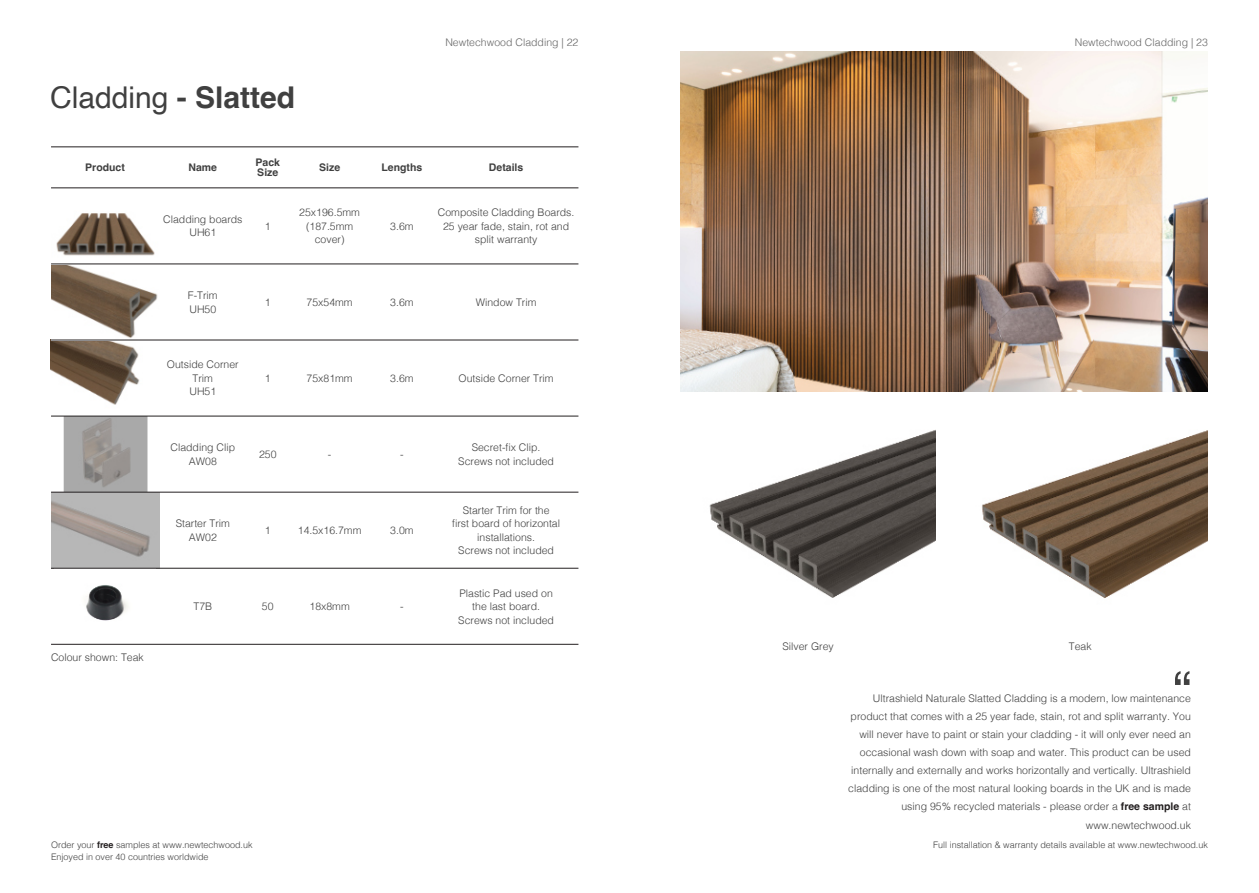
<style>
.page{position:relative;width:1259px;height:893px;background:#fff}
.page>*{position:absolute;margin:0;border:0;box-sizing:border-box;transform-origin:0 0}
.t1{font:54px "Helvetica";color:#404040}
.t2{font:30px "Helvetica";color:#404040}
.t3{font:300 10.5px/13.5px "Helvetica";color:#404040;text-align:center}
.t4{font:300 10.5px "Helvetica";color:#666}
.t5{font:700 10.5px/10.5px "Helvetica";color:#404040}
.t6{font:300 9px/12px "Helvetica";color:#404040}
.s1{font-weight:700}
.s2{font-weight:700;color:#231f20}
</style>
<div class="page">
<img style="left:63px;top:417px;width:84px;height:75px">
<img style="left:51px;top:493px;width:108px;height:75px">
<img style="left:54px;top:585px;width:102px;height:59px">
<img style="left:51px;top:341px;width:92px;height:75px">
<img style="left:51px;top:213px;width:108px;height:127px">
<hr style="left:51px;top:147px;width:527px;height:1px;background:#231f20">
<hr style="left:51px;top:188px;width:527px;height:1px;background:#231f20">
<hr style="left:51px;top:264px;width:527px;height:1px;background:#231f20">
<hr style="left:51px;top:340px;width:527px;height:1px;background:#231f20">
<hr style="left:51px;top:416px;width:527px;height:1px;background:#231f20">
<hr style="left:51px;top:492px;width:527px;height:1px;background:#231f20">
<hr style="left:51px;top:568px;width:527px;height:1px;background:#231f20">
<hr style="left:51px;top:644px;width:527px;height:1px;background:#231f20">
<img style="left:709px;top:430px;width:226px;height:168px">
<img style="left:982px;top:430px;width:226px;height:168px">
<img style="left:680px;top:51px;width:528px;height:340px">
<h2 class="t2" style="left:50px;top:86px;width:247px">Cladding <span class="s1">- Slatted</span></h2>
<p class="t4" style="left:445px;top:39px;width:135px">Newtechwood Cladding | 22</p>
<p class="t5" style="left:85px;top:163px;width:41px">Product</p>
<p class="t5" style="left:188px;top:163px;width:30px">Name</p>
<p class="t5" style="left:255px;top:158px;width:26px">Pack<br>Size</p>
<p class="t5" style="left:319px;top:163px;width:23px">Size</p>
<p class="t5" style="left:381px;top:163px;width:42px">Lengths</p>
<p class="t5" style="left:489px;top:163px;width:36px">Details</p>
<p class="t3" style="left:163px;top:214px;width:81px">Cladding boards<br>UH61</p>
<p class="t3" style="left:265px;top:221px;width:7px">1</p>
<p class="t3" style="left:438px;top:207px;width:138px">Composite Cladding Boards.<br>25 year fade, stain, rot and split warranty</p>
<p class="t3" style="left:299px;top:207px;width:62px">25x196.5mm (187.5mm cover)</p>
<p class="t3" style="left:390px;top:221px;width:25px">3.6m</p>
<p class="t3" style="left:188px;top:290px;width:31px;text-align:left">F-Trim<br>UH50</p>
<p class="t3" style="left:265px;top:297px;width:7px">1</p>
<p class="t3" style="left:307px;top:297px;width:48px">75x54mm</p>
<p class="t3" style="left:390px;top:297px;width:25px">3.6m</p>
<p class="t3" style="left:476px;top:297px;width:62px">Window Trim</p>
<p class="t3" style="left:167px;top:359px;width:73px">Outside Corner<br>Trim<br>UH51</p>
<p class="t3" style="left:265px;top:373px;width:7px">1</p>
<p class="t3" style="left:307px;top:373px;width:48px">75x81mm</p>
<p class="t3" style="left:390px;top:373px;width:25px">3.6m</p>
<p class="t3" style="left:458px;top:373px;width:97px">Outside Corner Trim</p>
<p class="t3" style="left:170px;top:442px;width:66px">Cladding Clip<br>AW08</p>
<p class="t3" style="left:259px;top:449px;width:19px">250</p>
<p class="t3" style="left:328px;top:449px;width:5px">-</p>
<p class="t3" style="left:400px;top:449px;width:5px">-</p>
<p class="t3" style="left:458px;top:442px;width:97px">Secret-fix Clip.<br>Screws not included</p>
<p class="t3" style="left:51px;top:652px;width:94px">Colour shown: Teak</p>
<p class="t3" style="left:176px;top:518px;width:56px">Starter Trim<br>AW02</p>
<p class="t3" style="left:265px;top:525px;width:7px">1</p>
<p class="t3" style="left:298px;top:525px;width:65px">14.5x16.7mm</p>
<p class="t3" style="left:390px;top:525px;width:25px">3.0m</p>
<p class="t3" style="left:193px;top:601px;width:20px">T7B</p>
<p class="t3" style="left:262px;top:601px;width:13px">50</p>
<p class="t3" style="left:309px;top:601px;width:42px">18x8mm</p>
<p class="t3" style="left:400px;top:601px;width:5px">-</p>
<p class="t3" style="left:452px;top:505px;width:109px">Starter Trim for the<br>first board of horizontal installations.<br>Screws not included</p>
<p class="t3" style="left:458px;top:587px;width:97px">Plastic Pad used on the last board.<br>Screws not included</p>
<p class="t6" style="left:51px;top:840px;width:203px">Order your <span class="s2">free</span> samples at www.newtechwood.uk<br>Enjoyed in over 40 countries worldwide</p>
<p class="t4" style="left:1075px;top:39px;width:135px">Newtechwood Cladding | 23</p>
<p class="t3" style="left:782px;top:641px;width:53px">Silver Grey</p>
<p class="t3" style="left:1069px;top:641px;width:24px">Teak</p>
<h1 class="t1" style="left:1173px;top:670px;width:19px">“</h1>
<p class="t3" style="left:848px;top:709px;width:344px;line-height:18px;text-align:right">product that comes with a 25 year fade, stain, rot and split warranty. You will never have to paint or stain your cladding - it will only ever need an occasional wash down with soap and water. This product can be used internally and externally and works horizontally and vertically. Ultrashield cladding is one of the most natural looking boards in the UK and is made using 95% recycled materials - please order a <span class="s2">free sample</span> at www.newtechwood.uk</p>
<p class="t3" style="left:873px;top:693px;width:320px">Ultrashield Naturale Slatted Cladding is a modern, low maintenance</p>
<p class="t6" style="left:933px;top:840px;width:276px">Full installation &amp; warranty details available at www.newtechwood.uk</p>
</div>
